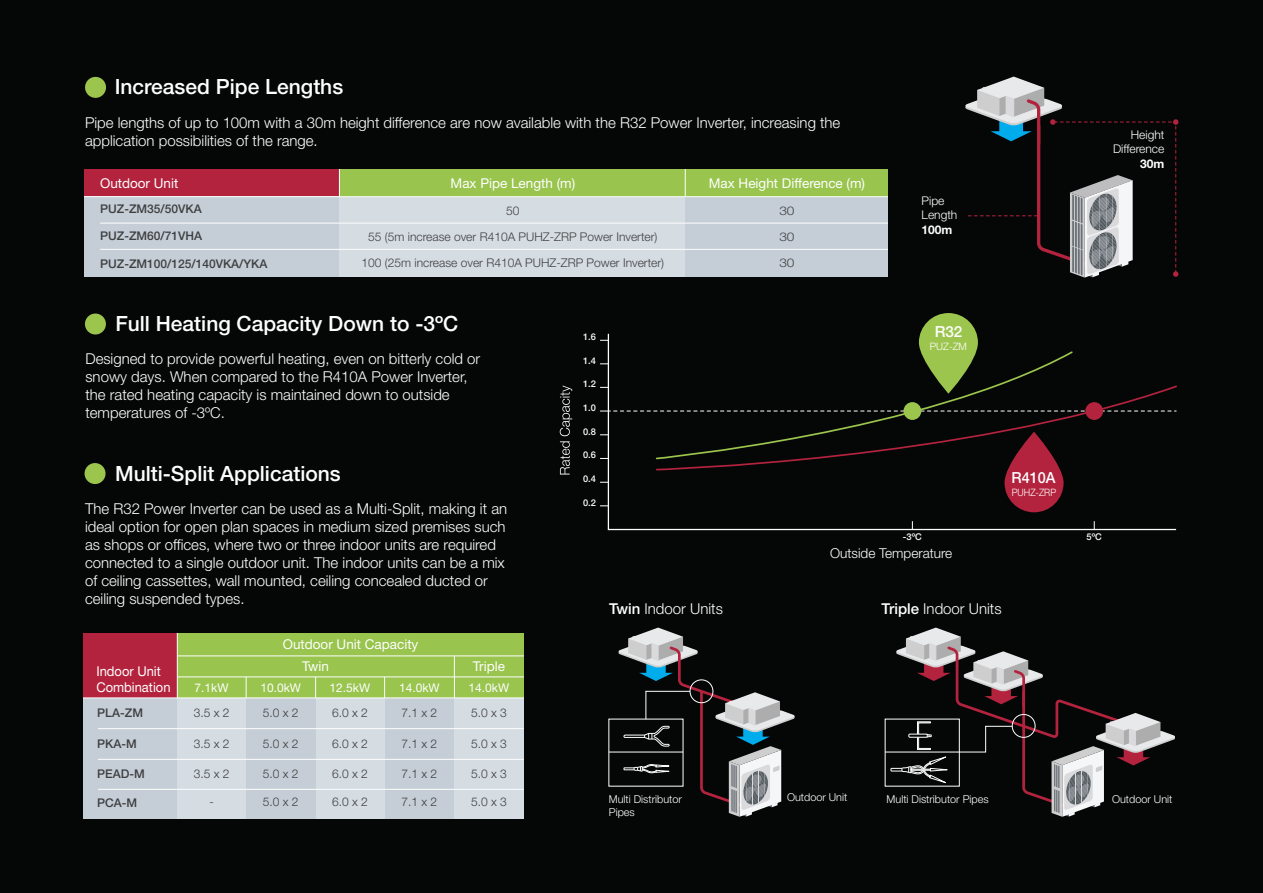
<style>
.page{position:relative;width:1263px;height:893px;background:#050707}
.page>*{position:absolute;margin:0;border:0;box-sizing:border-box;transform-origin:0 0}
.t1{font:500 21px "Helvetica Neue";color:#fefefe}
.t2{font:500 15.3px "Helvetica Neue";color:#fefefe;scale:.95 1}
.t3{font:500 15.3px "Helvetica Neue";color:#fefefe}
.t4{font:300 15px/18px "Helvetica Neue";color:#fefefe}
.t5{font:300 13.65px "Helvetica Neue";color:#fefefe}
.t6{font:13.5px/21.6px "Helvetica Neue";color:#fefefe}
.t7{font:13.5px/16.2px "Helvetica Neue";color:#fefefe;scale:.96 1}
.t8{font:300 12px "Helvetica Neue";color:#3f3f41}
.t9{font:500 12px "Helvetica Neue";color:#3f3f41}
.t10{font:12px "Helvetica Neue";color:#fefefe}
.t11{font:300 12px/14.4px "Helvetica Neue";color:#fefefe;text-align:right}
.t12{font:700 12px "Helvetica Neue";color:#fefefe}
.t13{font:300 12px "Helvetica Neue";color:#3f3f41;scale:1.14 1}
.t14{font:300 10.8px "Helvetica Neue";color:#fefefe}
.t15{font:300 10.2px "Helvetica Neue";color:#fefefe;scale:.9 1}
.t16{font:300 10.2px "Helvetica Neue";color:#fefefe}
.t17{font:500 9.3px "Helvetica Neue";color:#fefefe}
.s1{font-weight:500}
</style>
<div class="page">
<svg style="left:884px;top:628px;width:291px;height:189px;background:#2e2b2c"></svg>
<svg style="left:608px;top:628px;width:187px;height:189px;background:#333536"></svg>
<div style="left:85px;top:314px;width:21px;height:20px;background:#9cc54d;border-radius:50%"></div>
<div style="left:85px;top:463px;width:21px;height:21px;background:#9cc54d;border-radius:50%"></div>
<div style="left:607px;top:332px;width:570px;height:199px;background:#050707"></div>
<svg style="left:600px;top:411px;width:55px;height:1px"></svg>
<div style="left:655px;top:350px;width:419px;height:34px;background:#050707"></div>
<svg style="left:655px;top:384px;width:523px;height:87px;background:#0c0c0a"></svg>
<div style="left:903px;top:402px;width:18px;height:18px;background:#9cc54d;border-radius:50%"></div>
<div style="left:1085px;top:402px;width:18px;height:18px;background:#b3233e;border-radius:50%"></div>
<svg style="left:919px;top:313px;width:59px;height:81px;background:#7c9c3e"></svg>
<svg style="left:1004px;top:432px;width:59px;height:80px;background:#8f1d32"></svg>
<svg style="left:560px;top:385px;width:12px;height:89px"></svg>
<div style="left:85px;top:77px;width:21px;height:21px;background:#9cc54d;border-radius:50%"></div>
<div style="left:338px;top:196px;width:348px;height:80px;background:#d5dce2"></div>
<div style="left:686px;top:196px;width:201px;height:80px;background:#c5ced6"></div>
<div style="left:84px;top:170px;width:266px;height:27px;background:#b3233e"></div>
<div style="left:84px;top:197px;width:255px;height:79px;background:#c5ced6"></div>
<div style="left:339px;top:170px;width:346px;height:27px;background:#99c44e"></div>
<div style="left:685px;top:170px;width:202px;height:27px;background:#99c44e"></div>
<hr style="left:84px;top:196px;width:803px;height:1px;background:#fefefe">
<hr style="left:100px;top:223px;width:787px;height:1px;background:#fefefe">
<hr style="left:100px;top:249px;width:787px;height:1px;background:#fefefe">
<svg style="left:685px;top:170px;width:1px;height:26px"></svg>
<svg style="left:339px;top:170px;width:1px;height:27px"></svg>
<div style="left:177px;top:634px;width:346px;height:64px;background:#99c44e"></div>
<div style="left:84px;top:634px;width:93px;height:64px;background:#b3233e"></div>
<div style="left:84px;top:698px;width:376px;height:120px;background:#c5ced6"></div>
<div style="left:177px;top:698px;width:69px;height:120px;background:#d5dce2"></div>
<div style="left:316px;top:698px;width:68px;height:120px;background:#d5dce2"></div>
<div style="left:455px;top:698px;width:68px;height:120px;background:#d5dce2"></div>
<hr style="left:98px;top:728px;width:425px;height:1px;background:#fefefe">
<hr style="left:98px;top:759px;width:425px;height:1px;background:#fefefe">
<hr style="left:98px;top:789px;width:425px;height:1px;background:#fefefe">
<hr style="left:84px;top:697px;width:439px;height:1px;background:#fefefe">
<hr style="left:177px;top:676px;width:346px;height:1px;background:#fefefe">
<svg style="left:384px;top:677px;width:1px;height:21px"></svg>
<svg style="left:315px;top:677px;width:1px;height:21px"></svg>
<hr style="left:177px;top:655px;width:346px;height:1px;background:#fefefe">
<svg style="left:454px;top:656px;width:1px;height:41px"></svg>
<svg style="left:246px;top:677px;width:1px;height:21px"></svg>
<hr style="left:177px;top:634px;width:1px;height:64px;background:#fefefe">
<svg style="left:965px;top:77px;width:213px;height:201px;background:#2d2d2e"></svg>
<h1 class="t1" style="left:115px;top:70px;width:230px">Increased Pipe Lengths</h1>
<p class="t4" style="left:85px;top:113px;width:757px">Pipe lengths of up to 100m with a 30m height difference are now available with the R32 Power Inverter, increasing the application possibilities of the range.</p>
<p class="t6" style="left:100px;top:173px;width:80px">Outdoor Unit</p>
<p class="t6" style="left:451px;top:173px;width:126px">Max Pipe Length (m)</p>
<p class="t6" style="left:709px;top:173px;width:158px">Max Height Difference (m)</p>
<p class="t9" style="left:100px;top:199px;width:103px">PUZ-ZM35/50VKA</p>
<p class="t9" style="left:100px;top:226px;width:104px">PUZ-ZM60/71VHA</p>
<p class="t9" style="left:100px;top:254px;width:169px">PUZ-ZM100/125/140VKA/YKA</p>
<p class="t8" style="left:506px;top:201px;width:15px">50</p>
<p class="t13" style="left:779px;top:201px;width:15px">30</p>
<p class="t8" style="left:368px;top:227px;width:291px">55 (5m increase over R410A PUHZ-ZRP Power Inverter)</p>
<p class="t8" style="left:362px;top:253px;width:304px">100 (25m increase over R410A PUHZ-ZRP Power Inverter)</p>
<p class="t13" style="left:779px;top:227px;width:15px">30</p>
<p class="t13" style="left:779px;top:253px;width:15px">30</p>
<p class="t11" style="left:922px;top:193px;width:37px;text-align:left">Pipe<br>Length</p>
<p class="t12" style="left:922px;top:220px;width:32px">100m</p>
<p class="t11" style="left:1113px;top:126px;width:53px">Height<br>Difference</p>
<p class="t12" style="left:1140px;top:154px;width:26px">30m</p>
<h1 class="t1" style="left:115px;top:306px;width:344px">Full Heating Capacity Down to -3ºC</h1>
<p class="t4" style="left:85px;top:349px;width:396px">Designed to provide powerful heating, even on bitterly cold or snowy days. When compared to the R410A Power Inverter, the rated heating capacity is maintained down to outside temperatures of -3ºC.</p>
<h1 class="t1" style="left:115px;top:456px;width:227px">Multi-Split Applications</h1>
<p class="t4" style="left:85px;top:499px;width:424px">The R32 Power Inverter can be used as a Multi-Split, making it an ideal option for open plan spaces in medium sized premises such as shops or offices, where two or three indoor units are required connected to a single outdoor unit. The indoor units can be a mix of ceiling cassettes, wall mounted, ceiling concealed ducted or ceiling suspended types.</p>
<p class="t7" style="left:96px;top:664px;width:79px">Indoor Unit<br>Combination</p>
<p class="t6" style="left:302px;top:634px;width:118px;text-indent:-19px">Outdoor Unit Capacity<br>Twin</p>
<p class="t6" style="left:473px;top:656px;width:34px">Triple</p>
<p class="t10" style="left:195px;top:679px;width:36px">7.1kW</p>
<p class="t10" style="left:399px;top:679px;width:42px">14.0kW</p>
<p class="t10" style="left:469px;top:679px;width:42px">14.0kW</p>
<p class="t10" style="left:260px;top:679px;width:42px">10.0kW</p>
<p class="t10" style="left:330px;top:679px;width:42px">12.5kW</p>
<p class="t17" style="left:583px;top:329px;width:14px">1.6</p>
<p class="t17" style="left:583px;top:353px;width:14px">1.4</p>
<p class="t17" style="left:583px;top:377px;width:14px">1.2</p>
<p class="t17" style="left:583px;top:400px;width:14px">1.0</p>
<p class="t17" style="left:583px;top:424px;width:14px">0.8</p>
<p class="t17" style="left:583px;top:448px;width:14px">0.6</p>
<p class="t17" style="left:583px;top:471px;width:14px">0.4</p>
<p class="t17" style="left:583px;top:495px;width:14px">0.2</p>
<p class="t3" style="left:935px;top:320px;width:29px">R32</p>
<p class="t16" style="left:930px;top:338px;width:39px">PUZ-ZM</p>
<p class="t2" style="left:1011px;top:466px;width:48px">R410A</p>
<p class="t15" style="left:1012px;top:484px;width:51px">PUHZ-ZRP</p>
<p class="t17" style="left:903px;top:529px;width:20px">-3ºC</p>
<p class="t17" style="left:1086px;top:529px;width:17px">5ºC</p>
<p class="t5" style="left:830px;top:542px;width:123px">Outside Temperature</p>
<p class="t4" style="left:609px;top:598px;width:115px"><span class="s1">Twin</span> Indoor Units</p>
<p class="t4" style="left:881px;top:598px;width:122px"><span class="s1">Triple</span> Indoor Units</p>
<p class="t9" style="left:97px;top:703px;width:47px">PLA-ZM</p>
<p class="t9" style="left:97px;top:734px;width:41px">PKA-M</p>
<p class="t9" style="left:97px;top:764px;width:49px">PEAD-M</p>
<p class="t9" style="left:97px;top:793px;width:42px">PCA-M</p>
<p class="t8" style="left:194px;top:703px;width:37px">3.5 x 2</p>
<p class="t8" style="left:194px;top:734px;width:37px">3.5 x 2</p>
<p class="t8" style="left:194px;top:764px;width:37px">3.5 x 2</p>
<p class="t8" style="left:209px;top:792px;width:6px">-</p>
<p class="t8" style="left:263px;top:703px;width:37px">5.0 x 2</p>
<p class="t8" style="left:263px;top:734px;width:37px">5.0 x 2</p>
<p class="t8" style="left:263px;top:764px;width:37px">5.0 x 2</p>
<p class="t8" style="left:263px;top:792px;width:37px">5.0 x 2</p>
<p class="t8" style="left:332px;top:703px;width:37px">6.0 x 2</p>
<p class="t8" style="left:332px;top:734px;width:37px">6.0 x 2</p>
<p class="t8" style="left:332px;top:764px;width:37px">6.0 x 2</p>
<p class="t8" style="left:332px;top:792px;width:37px">6.0 x 2</p>
<p class="t8" style="left:401px;top:703px;width:37px">7.1 x 2</p>
<p class="t8" style="left:401px;top:734px;width:37px">7.1 x 2</p>
<p class="t8" style="left:401px;top:764px;width:37px">7.1 x 2</p>
<p class="t8" style="left:401px;top:792px;width:37px">7.1 x 2</p>
<p class="t8" style="left:471px;top:703px;width:37px">5.0 x 3</p>
<p class="t8" style="left:471px;top:734px;width:37px">5.0 x 3</p>
<p class="t8" style="left:471px;top:764px;width:37px">5.0 x 3</p>
<p class="t8" style="left:471px;top:792px;width:37px">5.0 x 3</p>
<p class="t14" style="left:787px;top:788px;width:62px">Outdoor Unit</p>
<p class="t14" style="left:609px;top:791px;width:75px">Multi Distributor</p>
<p class="t14" style="left:887px;top:791px;width:104px">Multi Distributor Pipes</p>
<p class="t14" style="left:1112px;top:791px;width:62px">Outdoor Unit</p>
<p class="t14" style="left:609px;top:804px;width:27px">Pipes</p>
</div>
